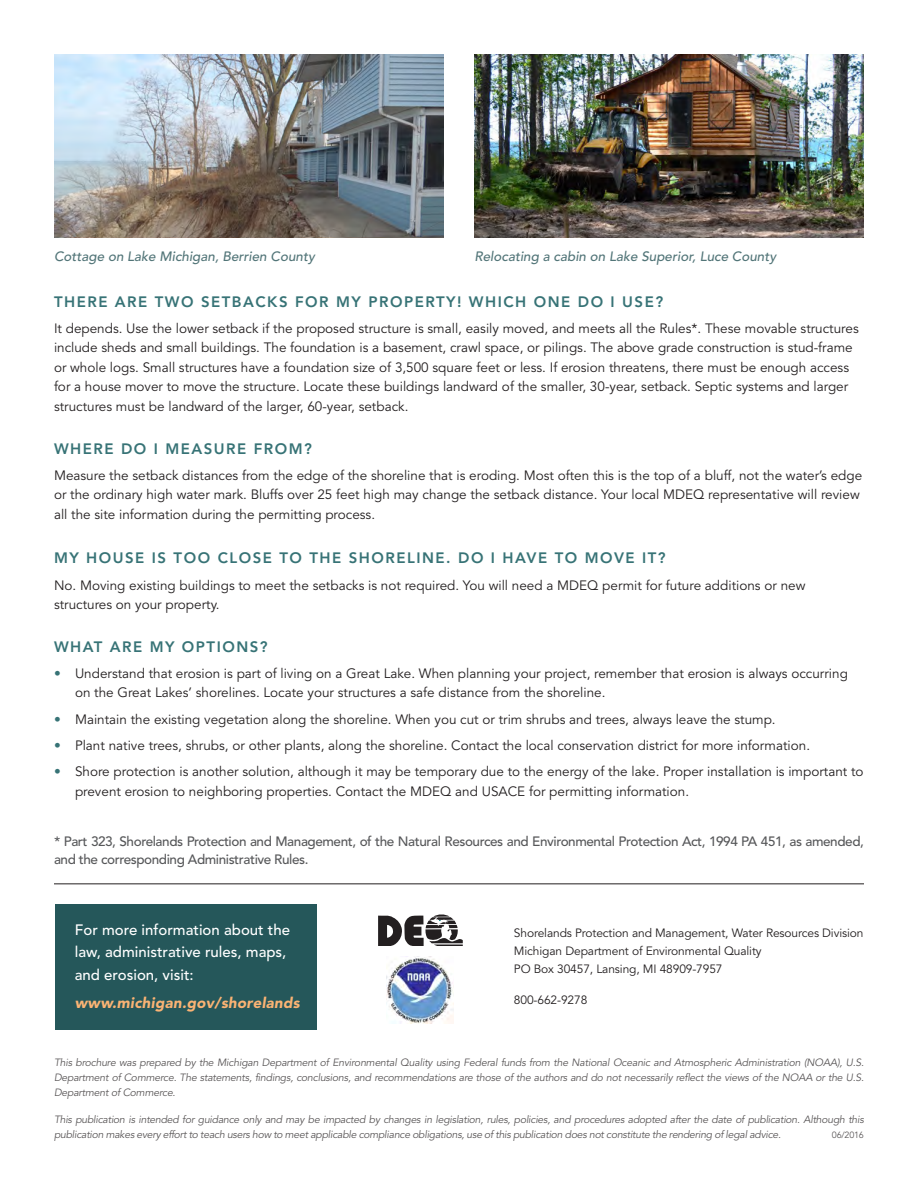
<style>
.page{position:relative;width:918px;height:1188px;background:#fff}
.page>*{position:absolute;margin:0;border:0;box-sizing:border-box;transform-origin:0 0}
.t1{font:800 15px "Avenir";letter-spacing:.1em;color:#377376}
.t2{font:500 15px/22.5px "Avenir";color:#fff}
.t3{font:italic 900 15px "Avenir";letter-spacing:.02em;color:#fab374}
.t4{font:13.5px/19.5px "Avenir";color:#231f20}
.t5{font:500 13.5px/18px "Avenir";letter-spacing:-.03em;color:#57585a}
.t6{font:italic 500 13.5px "Avenir";color:#527578}
.t7{font:12px/18px "Avenir";letter-spacing:-.01em;color:#231f20}
.t8{font:italic 10.5px/15px "Avenir";letter-spacing:-.025em;color:#231f20;text-align:justify}
.t9{font:9px "Avenir";letter-spacing:-.025em;color:#231f20}
.s1{color:#377376}
</style>
<div class="page">
<img style="left:54px;top:54px;width:389px;height:184px">
<img style="left:475px;top:54px;width:389px;height:184px">
<div style="left:55px;top:904px;width:261px;height:125px;background:#25575a"></div>
<svg style="left:378px;top:914px;width:85px;height:32px"></svg>
<hr style="left:54px;top:884px;width:810px;height:1px;background:#231f20">
<img style="left:386px;top:957px;width:67px;height:66px">
<p class="t6" style="left:54px;top:248px;width:262px">Cottage on Lake Michigan, Berrien County</p>
<p class="t6" style="left:475px;top:249px;width:303px">Relocating a cabin on Lake Superior, Luce County</p>
<p class="t1" style="left:54px;top:293px;width:611px">THERE ARE TWO SETBACKS FOR MY PROPERTY! WHICH ONE DO I USE?</p>
<p class="t4" style="left:54px;top:319px;width:806px">It depends. Use the lower setback if the proposed structure is small, easily moved, and meets all the Rules*. These movable structures include sheds and small buildings. The foundation is a basement, crawl space, or pilings. The above grade construction is stud-frame or whole logs. Small structures have a foundation size of 3,500 square feet or less. If erosion threatens, there must be enough access for a house mover to move the structure. Locate these buildings landward of the smaller, 30-year, setback. Septic systems and larger structures must be landward of the larger, 60-year, setback.</p>
<p class="t1" style="left:54px;top:440px;width:260px">WHERE DO I MEASURE FROM?</p>
<p class="t4" style="left:54px;top:466px;width:810px">Measure the setback distances from the edge of the shoreline that is eroding. Most often this is the top of a bluff, not the water’s edge or the ordinary high water mark. Bluffs over 25 feet high may change the setback distance. Your local MDEQ representative will review all the site information during the permitting process.</p>
<p class="t1" style="left:54px;top:549px;width:613px">MY HOUSE IS TOO CLOSE TO THE SHORELINE. DO I HAVE TO MOVE IT?</p>
<p class="t4" style="left:54px;top:575px;width:753px">No. Moving existing buildings to meet the setbacks is not required. You will need a MDEQ permit for future additions or new structures on your property.</p>
<p class="t1" style="left:54px;top:638px;width:215px">WHAT ARE MY OPTIONS?</p>
<p class="t4" style="left:75px;top:664px;width:774px;text-indent:-21px"><span class="s1">•</span> Understand that erosion is part of living on a Great Lake. When planning your project, remember that erosion is always occurring on the Great Lakes’ shorelines. Locate your structures a safe distance from the shoreline.</p>
<p class="t4" style="left:54px;top:710px;width:723px"><span class="s1">•</span> Maintain the existing vegetation along the shoreline. When you cut or trim shrubs and trees, always leave the stump.</p>
<p class="t4" style="left:54px;top:736px;width:758px"><span class="s1">•</span> Plant native trees, shrubs, or other plants, along the shoreline. Contact the local conservation district for more information.</p>
<p class="t4" style="left:75px;top:762px;width:790px;text-indent:-21px"><span class="s1">•</span> Shore protection is another solution, although it may be temporary due to the energy of the lake. Proper installation is important to prevent erosion to neighboring properties. Contact the MDEQ and USACE for permitting information.</p>
<p class="t5" style="left:54px;top:833px;width:811px">* Part 323, Shorelands Protection and Management, of the Natural Resources and Environmental Protection Act, 1994 PA 451, as amended, and the corresponding Administrative Rules.</p>
<p class="t2" style="left:75px;top:919px;width:217px">For more information about the law, administrative rules, maps, and erosion, visit:</p>
<p class="t3" style="left:75px;top:994px;width:227px">www.michigan.gov/shorelands</p>
<p class="t7" style="left:514px;top:924px;width:351px">Shorelands Protection and Management, Water Resources Division<br>Michigan Department of Environmental Quality<br>PO Box 30457, Lansing, MI 48909-7957</p>
<p class="t7" style="left:514px;top:991px;width:75px">800-662-9278</p>
<p class="t8" style="left:54px;top:1055px;width:812px">This brochure was prepared by the Michigan Department of Environmental Quality using Federal funds from the National Oceanic and Atmospheric Administration (NOAA), U.S.<br>Department of Commerce. The statements, findings, conclusions, and recommendations are those of the authors and do not necessarily reflect the views of the NOAA or the U.S.<br>Department of Commerce.</p>
<p class="t8" style="left:54px;top:1112px;width:811px">This publication is intended for guidance only and may be impacted by changes in legislation, rules, policies, and procedures adopted after the date of publication. Although this publication makes every effort to teach users how to meet applicable compliance obligations, use of this publication does not constitute the rendering of legal advice.</p>
<p class="t9" style="left:832px;top:1129px;width:34px">06/2016</p>
</div>
